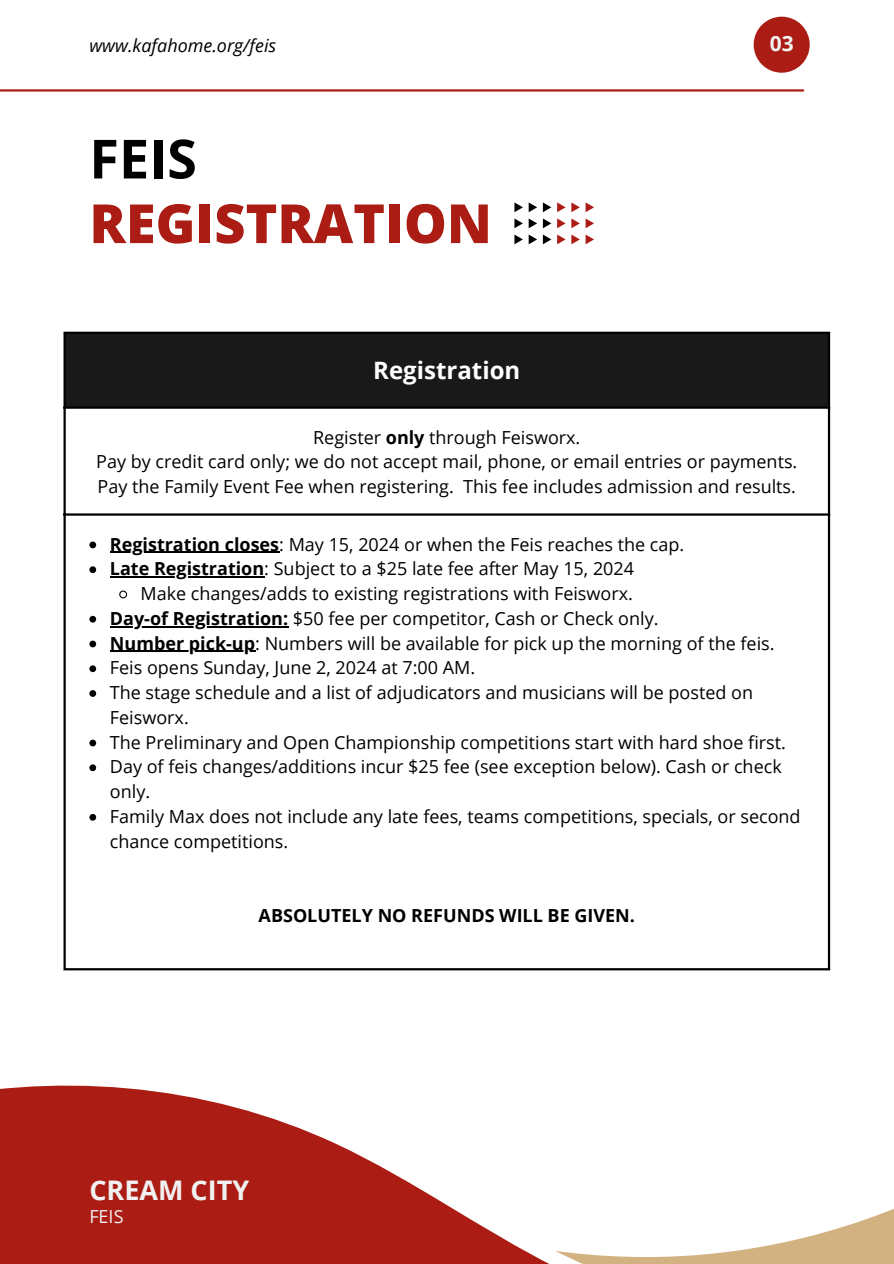
<style>
.page{position:relative;width:894px;height:1264px;background:#fff}
.page>*{position:absolute;margin:0;border:0;box-sizing:border-box;transform-origin:0 0}
.t1{font:800 54px "Open Sans";color:#ab1d14}
.t2{font:700 54px "Open Sans";color:#000}
.t3{font:700 27px "Open Sans";color:#f1f1f1}
.t4{font:700 24px "Open Sans";color:#fff}
.t5{font:700 21px "Open Sans";color:#f1f1f1}
.t6{font:18px/24.8px "Open Sans";color:#000;text-align:center}
.t7{font:700 18px "Open Sans";color:#000}
.t8{font:italic 18px "Open Sans";color:#000}
.t9{font:18px "Open Sans";color:#f1f1f1}
.s1{font-weight:700}
</style>
<div class="page">
<hr style="left:0;top:89px;width:802px;height:3px;background:#ab1d14">
<div style="left:753px;top:17px;width:56px;height:56px;background:#ab1d14;border-radius:50%"></div>
<svg style="left:0;top:1085px;width:548px;height:178px;fill:#ab1d14"></svg>
<svg style="left:556px;top:1209px;width:337px;height:54px"></svg>
<svg style="left:585px;top:202px;width:9px;height:10px"></svg>
<svg style="left:585px;top:218px;width:9px;height:10px"></svg>
<svg style="left:585px;top:234px;width:9px;height:10px"></svg>
<svg style="left:571px;top:202px;width:8px;height:10px"></svg>
<svg style="left:571px;top:218px;width:8px;height:10px"></svg>
<svg style="left:571px;top:234px;width:8px;height:10px"></svg>
<svg style="left:557px;top:202px;width:8px;height:10px"></svg>
<svg style="left:557px;top:218px;width:8px;height:10px"></svg>
<svg style="left:557px;top:234px;width:8px;height:10px"></svg>
<svg style="left:514px;top:202px;width:37px;height:42px"></svg>
<div style="left:64px;top:332px;width:765px;height:76px;background:#191919"></div>
<svg style="left:89px;top:541px;width:7px;height:7px"></svg>
<hr style="left:110px;top:551px;width:169px;height:2px;background:#000">
<svg style="left:89px;top:566px;width:7px;height:7px"></svg>
<hr style="left:110px;top:576px;width:154px;height:1px;background:#000">
<svg style="left:119px;top:590px;width:9px;height:9px"></svg>
<svg style="left:89px;top:616px;width:7px;height:6px"></svg>
<hr style="left:110px;top:626px;width:178px;height:1px;background:#000">
<svg style="left:89px;top:640px;width:7px;height:7px"></svg>
<hr style="left:110px;top:650px;width:145px;height:2px;background:#000">
<svg style="left:89px;top:665px;width:7px;height:7px"></svg>
<svg style="left:89px;top:690px;width:7px;height:7px"></svg>
<svg style="left:89px;top:739px;width:7px;height:7px"></svg>
<svg style="left:89px;top:764px;width:7px;height:7px"></svg>
<svg style="left:89px;top:814px;width:7px;height:6px"></svg>
<hr style="left:63px;top:334px;width:3px;height:634px;background:#000">
<hr style="left:827px;top:334px;width:2px;height:634px;background:#000">
<hr style="left:63px;top:332px;width:766px;height:2px;background:#000">
<hr style="left:63px;top:406px;width:766px;height:3px;background:#000">
<hr style="left:63px;top:513px;width:766px;height:2px;background:#000">
<hr style="left:63px;top:968px;width:766px;height:2px;background:#000">
<p class="t8" style="left:89px;top:33px;width:188px">www.kafahome.org/feis</p>
<p class="t5" style="left:769px;top:29px;width:25px">03</p>
<h1 class="t2" style="left:89px;top:121px;width:109px">FEIS</h1>
<h1 class="t1" style="left:89px;top:185px;width:404px">REGISTRATION</h1>
<h3 class="t4" style="left:373px;top:353px;width:148px">Registration</h3>
<p class="t6" style="left:96px;top:424px;width:702px">Register <span class="s1">only</span> through Feisworx.<br>Pay by credit card only; we do not accept mail, phone, or email entries or payments.<br>Pay the Family Event Fee when registering. This fee includes admission and results.</p>
<p class="t6" style="left:110px;top:531px;width:575px"><span class="s1">Registration closes</span>: May 15, 2024 or when the Feis reaches the cap.</p>
<p class="t6" style="left:110px;top:556px;width:525px"><span class="s1">Late Registration</span>: Subject to a $25 late fee after May 15, 2024</p>
<p class="t6" style="left:140px;top:580px;width:494px">Make changes/adds to existing registrations with Feisworx.</p>
<p class="t6" style="left:110px;top:605px;width:550px"><span class="s1">Day-of Registration:</span> $50 fee per competitor, Cash or Check only.</p>
<p class="t6" style="left:110px;top:630px;width:666px"><span class="s1">Number pick-up</span>: Numbers will be available for pick up the morning of the feis.</p>
<p class="t6" style="left:110px;top:655px;width:367px">Feis opens Sunday, June 2, 2024 at 7:00 AM.</p>
<p class="t6" style="left:110px;top:679px;width:644px">The stage schedule and a list of adjudicators and musicians will be posted on</p>
<p class="t6" style="left:110px;top:704px;width:80px">Feisworx.</p>
<p class="t6" style="left:110px;top:729px;width:677px">The Preliminary and Open Championship competitions start with hard shoe first.</p>
<p class="t6" style="left:110px;top:754px;width:673px">Day of feis changes/additions incur $25 fee (see exception below). Cash or check</p>
<p class="t6" style="left:110px;top:778px;width:42px">only.</p>
<p class="t6" style="left:110px;top:803px;width:692px">Family Max does not include any late fees, teams competitions, specials, or second</p>
<p class="t6" style="left:110px;top:828px;width:180px">chance competitions.</p>
<p class="t7" style="left:258px;top:902px;width:378px">ABSOLUTELY NO REFUNDS WILL BE GIVEN.</p>
<h2 class="t3" style="left:89px;top:1170px;width:161px">CREAM CITY</h2>
<p class="t9" style="left:89px;top:1203px;width:36px">FEIS</p>
</div>
